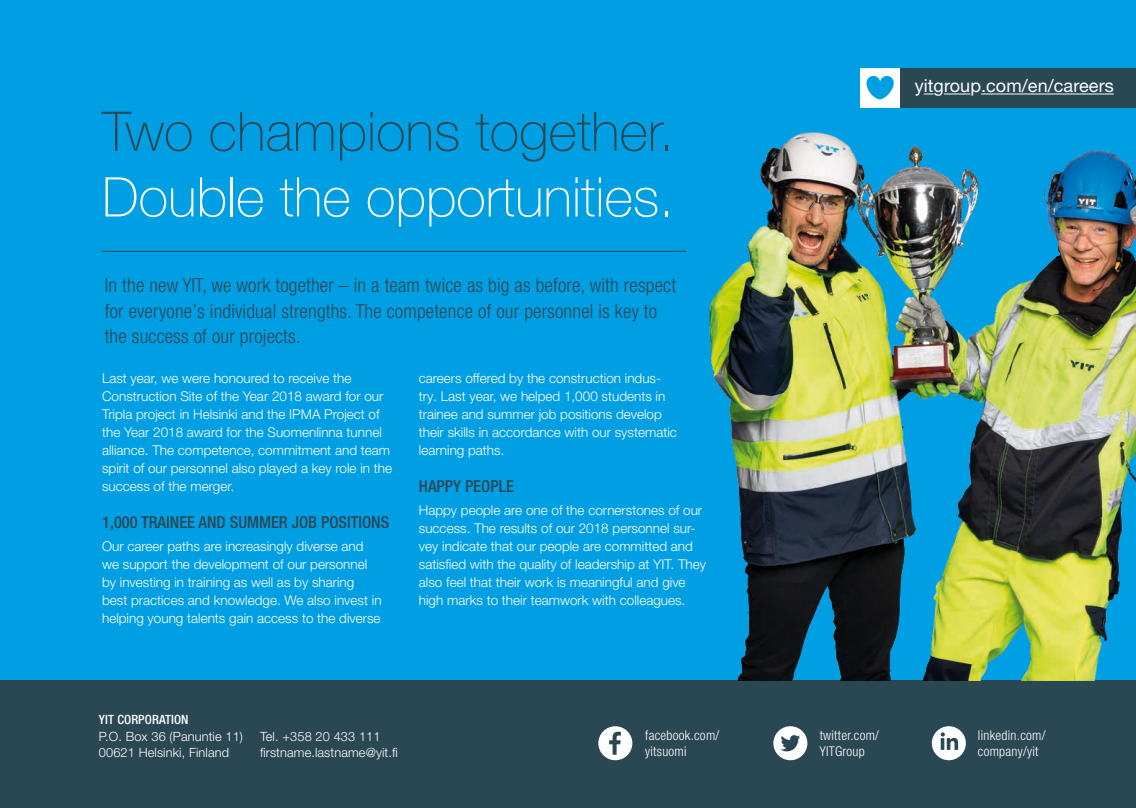
<style>
.page{position:relative;width:1136px;height:808px;background:#fff}
.page>*{position:absolute;margin:0;border:0;box-sizing:border-box;transform-origin:0 0}
.t1{font:100 54.75px "Helvetica Neue LT Pro";color:#fff}
.t2{font:100 54.75px "Helvetica Neue LT Pro";color:#2a4754}
.t3{font:300 condensed 19.5px/25.5px "Helvetica Neue LT Pro";letter-spacing:.01em;color:#2a4754}
.t4{font:18px "Helvetica Neue LT Pro";letter-spacing:.005em;color:#fff}
.t5{font:500 condensed 16.5px "Helvetica Neue LT Pro";color:#2a4754}
.t6{font:300 13.5px/18px "Helvetica Neue LT Pro";color:#fff}
.t7{font:300 condensed 13.5px/16.5px "Helvetica Neue LT Pro";letter-spacing:.02em;color:#fff}
.t8{font:300 12.75px/16.5px "Helvetica Neue LT Pro";letter-spacing:.01em;color:#fff}
.t9{font:500 condensed 12.75px "Helvetica Neue LT Pro";letter-spacing:.01em;color:#fff}
</style>
<div class="page">
<div style="left:0;top:0;width:1135px;height:808px;background:#009fe3"></div>
<div style="left:0;top:680px;width:1135px;height:128px;background:#2a4754"></div>
<svg style="left:598px;top:726px;width:34px;height:34px"></svg>
<svg style="left:931px;top:726px;width:34px;height:34px"></svg>
<svg style="left:773px;top:726px;width:34px;height:34px"></svg>
<div style="left:893px;top:68px;width:242px;height:39px;background:#2a4754"></div>
<div style="left:860px;top:68px;width:39px;height:39px;background:#fff"></div>
<svg style="left:866px;top:76px;width:27px;height:23px"></svg>
<svg style="left:944px;top:94px;width:26px;height:1px"></svg>
<hr style="left:980px;top:94px;width:133px;height:1px;background:#fff">
<hr style="left:102px;top:251px;width:584px;height:1px;background:#2a4754">
<img style="left:709px;top:106px;width:426px;height:574px">
<h1 class="t2" style="left:102px;top:99px;width:573px">Two champions together.</h1>
<h1 class="t1" style="left:102px;top:164px;width:574px">Double the opportunities.</h1>
<h2 class="t3" style="left:105px;top:272px;width:572px">In the new YIT, we work together – in a team twice as big as before, with respect for everyone’s individual strengths. The competence of our personnel is key to the success of our projects.</h2>
<p class="t6" style="left:102px;top:369px;width:291px">Last year, we were honoured to receive the Construction Site of the Year 2018 award for our Tripla project in Helsinki and the IPMA Project of the Year 2018 award for the Suomenlinna tunnel alliance. The competence, commitment and team spirit of our personnel also played a key role in the success of the merger.</p>
<p class="t5" style="left:102px;top:513px;width:289px">1,000 TRAINEE AND SUMMER JOB POSITIONS</p>
<p class="t6" style="left:102px;top:537px;width:281px">Our career paths are increasingly diverse and we support the development of our personnel by investing in training as well as by sharing best practices and knowledge. We also invest in helping young talents gain access to the diverse</p>
<p class="t6" style="left:419px;top:369px;width:259px">careers offered by the construction indus&shy;try. Last year, we helped 1,000 students in trainee and summer job positions develop their skills in accordance with our systematic learning paths.</p>
<p class="t5" style="left:419px;top:477px;width:97px">HAPPY PEOPLE</p>
<p class="t6" style="left:419px;top:501px;width:289px">Happy people are one of the cornerstones of our success. The results of our 2018 personnel sur&shy;vey indicate that our people are committed and satisfied with the quality of leadership at YIT. They also feel that their work is meaningful and give high marks to their teamwork with colleagues.</p>
<h3 class="t4" style="left:914px;top:75px;width:201px">yitgroup.com/en/careers</h3>
<p class="t9" style="left:99px;top:712px;width:91px">YIT CORPORATION</p>
<p class="t8" style="left:99px;top:728px;width:146px">P.O. Box 36 (Panuntie 11)<br>00621 Helsinki, Finland</p>
<p class="t8" style="left:260px;top:728px;width:139px">Tel. +358 20 433 111 firstname.lastname@yit.fi</p>
<p class="t7" style="left:645px;top:727px;width:75px">facebook.com/ yitsuomi</p>
<p class="t7" style="left:977px;top:727px;width:69px">linkedin.com/ company/yit</p>
<p class="t7" style="left:819px;top:727px;width:61px">twitter.com/<br>YITGroup</p>
</div>
